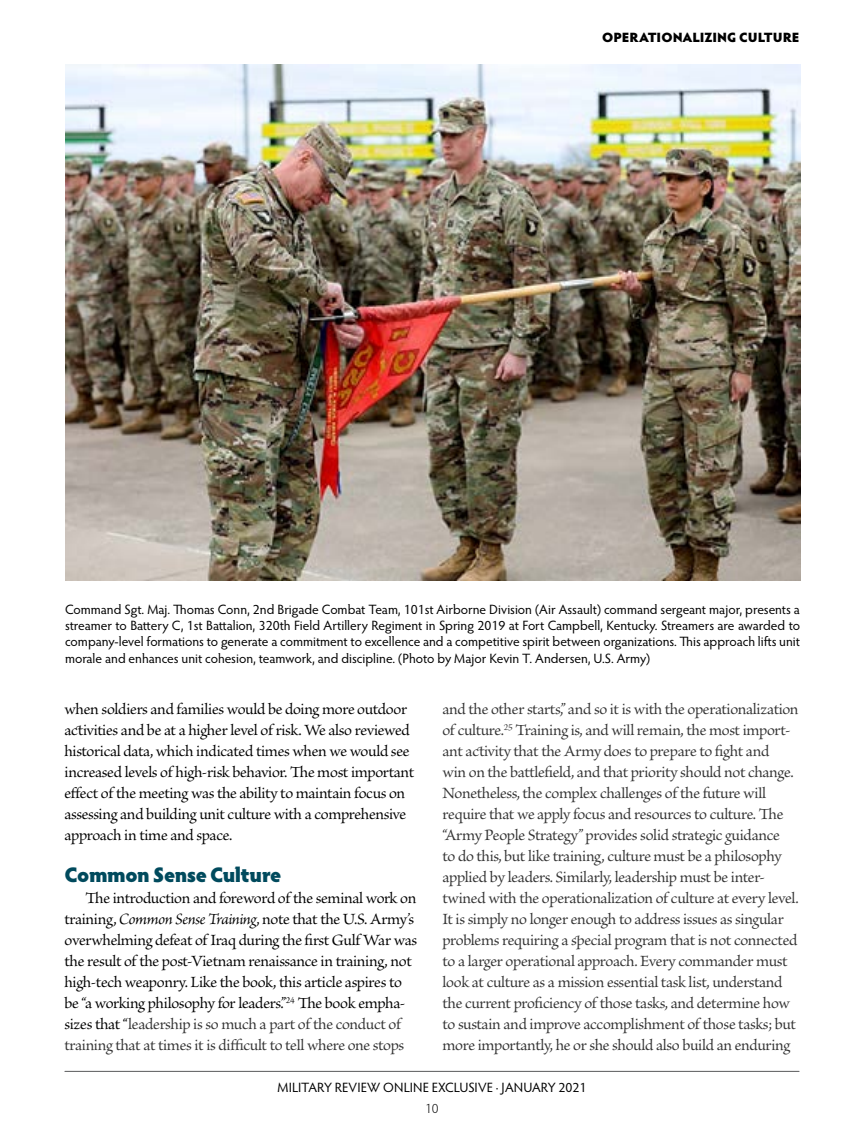
<style>
.page{position:relative;width:864px;height:1134px;background:#fff}
.page>*{position:absolute;margin:0;border:0;box-sizing:border-box;transform-origin:0 0}
.t1{font:900 21px "Hypatia Sans Pro";letter-spacing:-.025em;color:#004a5d}
.t2{font:16.5px/21px "Brioso Pro";letter-spacing:-.025em;color:#333}
.t3{font:16.5px/21px "Brioso Pro";letter-spacing:-.025em;color:#000}
.t4{font:13.5px/16.5px "Hypatia Sans Pro";color:#000;text-align:justify}
.t5{font:900 13.5px "Hypatia Sans Pro";letter-spacing:-.005em;color:#000}
.t6{font:300 13.5px "Hypatia Sans Pro";color:#000}
.s1{font-style:italic}
.s2{color:#333}
</style>
<div class="page">
<hr style="left:65px;top:1071px;width:734px;height:1px;background:#58595b">
<img style="left:65px;top:64px;width:735px;height:517px">
<p class="t5" style="left:602px;top:27px;width:199px">OPERATIONALIZING CULTURE</p>
<p class="t4" style="left:65px;top:600px;width:737px">Command Sgt. Maj. Thomas Conn, 2nd Brigade Combat Team, 101st Airborne Division (Air Assault) command sergeant major, presents a streamer to Battery C, 1st Battalion, 320th Field Artillery Regiment in Spring 2019 at Fort Campbell, Kentucky. Streamers are awarded to company-level formations to generate a commitment to excellence and a competitive spirit between organizations. This approach lifts unit morale and enhances unit cohesion, teamwork, and discipline. (Photo by Major Kevin T. Andersen, U.S. Army)</p>
<p class="t3" style="left:64px;top:699px;width:351px">when soldiers and families would be doing more outdoor activities and be at a higher level of risk. We also reviewed historical data, which indicated times when we would see increased levels of high-risk behavior. The most important effect of the meeting was the ability to maintain focus on assessing and building unit culture with a comprehensive approach in time and space.</p>
<p class="t1" style="left:64px;top:859px;width:218px">Common Sense Culture</p>
<p class="t3" style="left:64px;top:888px;width:354px;text-indent:21px">The introduction and foreword of the seminal work on training, <span class="s1">Common Sense Training</span>, note that the U.S. Army’s overwhelming defeat of Iraq during the first Gulf War was the result of the post-Vietnam renaissance in training, not high-tech weaponry. Like the book, this article aspires to be “a working philosophy for leaders.”<sup>24</sup> The book empha&shy;sizes that “<span class="s2">leadership is so much a part of the conduct of training that at times it is difficult to tell where one stops</span></p>
<p class="t2" style="left:442px;top:699px;width:358px">and the other starts,” and so it is with the operationalization of culture.<sup>25</sup> Training is, and will remain, the most import&shy;ant activity that the Army does to prepare to fight and<br>win on the battlefield, and that priority should not change.<br>Nonetheless, the complex challenges of the future will require that we apply focus and resources to culture. The “Army People Strategy” provides solid strategic guidance<br>to do this, but like training, culture must be a philosophy applied by leaders. Similarly, leadership must be inter&shy;twined with the operationalization of culture at every level.<br>It is simply no longer enough to address issues as singular problems requiring a special program that is not connected to a larger operational approach. Every commander must look at culture as a mission essential task list, understand the current proficiency of those tasks, and determine how to sustain and improve accomplishment of those tasks; but more importantly, he or she should also build an enduring</p>
<p class="t4" style="left:277px;top:1079px;width:311px">MILITARY REVIEW ONLINE EXCLUSIVE · JANUARY 2021</p>
<p class="t6" style="left:425px;top:1100px;width:15px">10</p>
</div>
